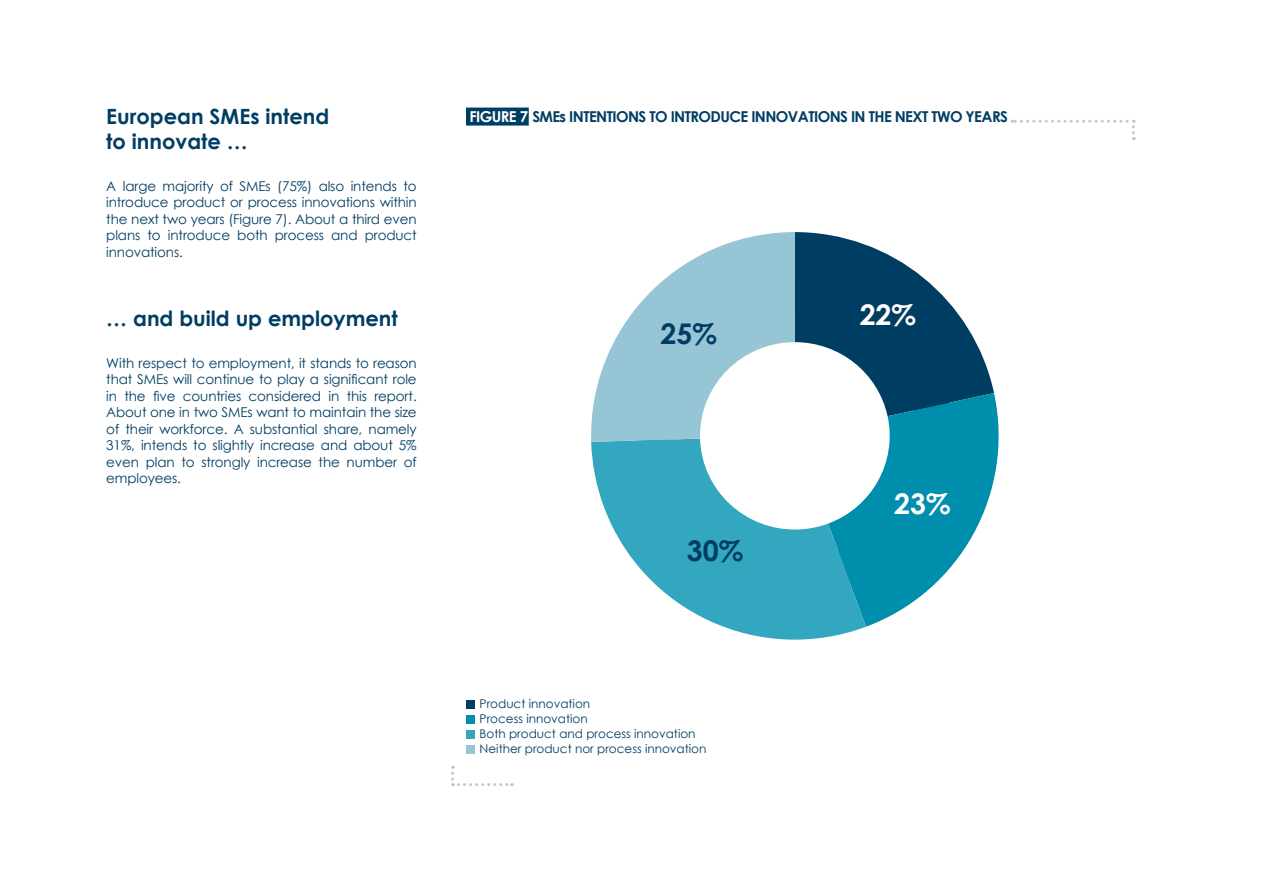
<style>
.page{position:relative;width:1263px;height:893px;background:#fff}
.page>*{position:absolute;margin:0;border:0;box-sizing:border-box;transform-origin:0 0}
.t1{font:700 28.5px "Century Gothic";color:#003d63}
.t2{font:700 28.5px "Century Gothic";color:#fff}
.t3{font:700 21px "Century Gothic";color:#003d63}
.t4{font:700 15px "Century Gothic";letter-spacing:-.04em;color:#003d63}
.t5{font:13.5px/16.5px "Century Gothic";letter-spacing:-.01em;color:#003d63;text-align:justify}
.t6{font:12px/15px "Century Gothic";color:#003d63}
.s1{color:#fff}
</style>
<div class="page">
<svg style="left:1012px;top:120px;width:123px;height:20px"></svg>
<div style="left:466px;top:108px;width:63px;height:18px;background:#003d63"></div>
<svg style="left:451px;top:766px;width:61px;height:20px"></svg>
<div style="left:467px;top:700px;width:8px;height:9px;background:#003d63"></div>
<div style="left:467px;top:715px;width:8px;height:9px;background:#008ead"></div>
<div style="left:467px;top:730px;width:8px;height:8px;background:#33a6c0"></div>
<div style="left:467px;top:745px;width:8px;height:8px;background:#96c5d6"></div>
<svg style="left:724px;top:627px;width:141px;height:13px;fill:#33a6c0"></svg>
<svg style="left:591px;top:232px;width:408px;height:395px"></svg>
<h2 class="t3" style="left:106px;top:103px;width:225px">European SMEs intend</h2>
<p class="t4" style="left:470px;top:107px;width:540px"><span class="s1">FIGURE 7</span> SMEs INTENTIONS TO INTRODUCE INNOVATIONS IN THE NEXT TWO YEARS</p>
<h2 class="t3" style="left:106px;top:128px;width:143px">to innovate …</h2>
<p class="t5" style="left:106px;top:178px;width:312px">A large majority of SMEs (75%) also intends to introduce product or process innovations within the next two years (Figure 7). About a third even plans to introduce both process and product innovations.</p>
<h2 class="t3" style="left:106px;top:305px;width:293px">… and build up employment</h2>
<p class="t5" style="left:106px;top:355px;width:312px">With respect to employment, it stands to reason that SMEs will continue to play a significant role in the five countries considered in this report.<br>About one in two SMEs want to maintain the size of their workforce. A substantial share, namely 31%, intends to slightly increase and about 5% even plan to strongly increase the number of employees.</p>
<h1 class="t1" style="left:660px;top:316px;width:58px">25%</h1>
<h1 class="t1" style="left:687px;top:532px;width:58px">30%</h1>
<p class="t6" style="left:480px;top:696px;width:228px">Product innovation<br>Process innovation<br>Both product and process innovation<br>Neither product nor process innovation</p>
<h1 class="t2" style="left:860px;top:297px;width:58px">22%</h1>
<h1 class="t2" style="left:894px;top:486px;width:58px">23%</h1>
</div>
